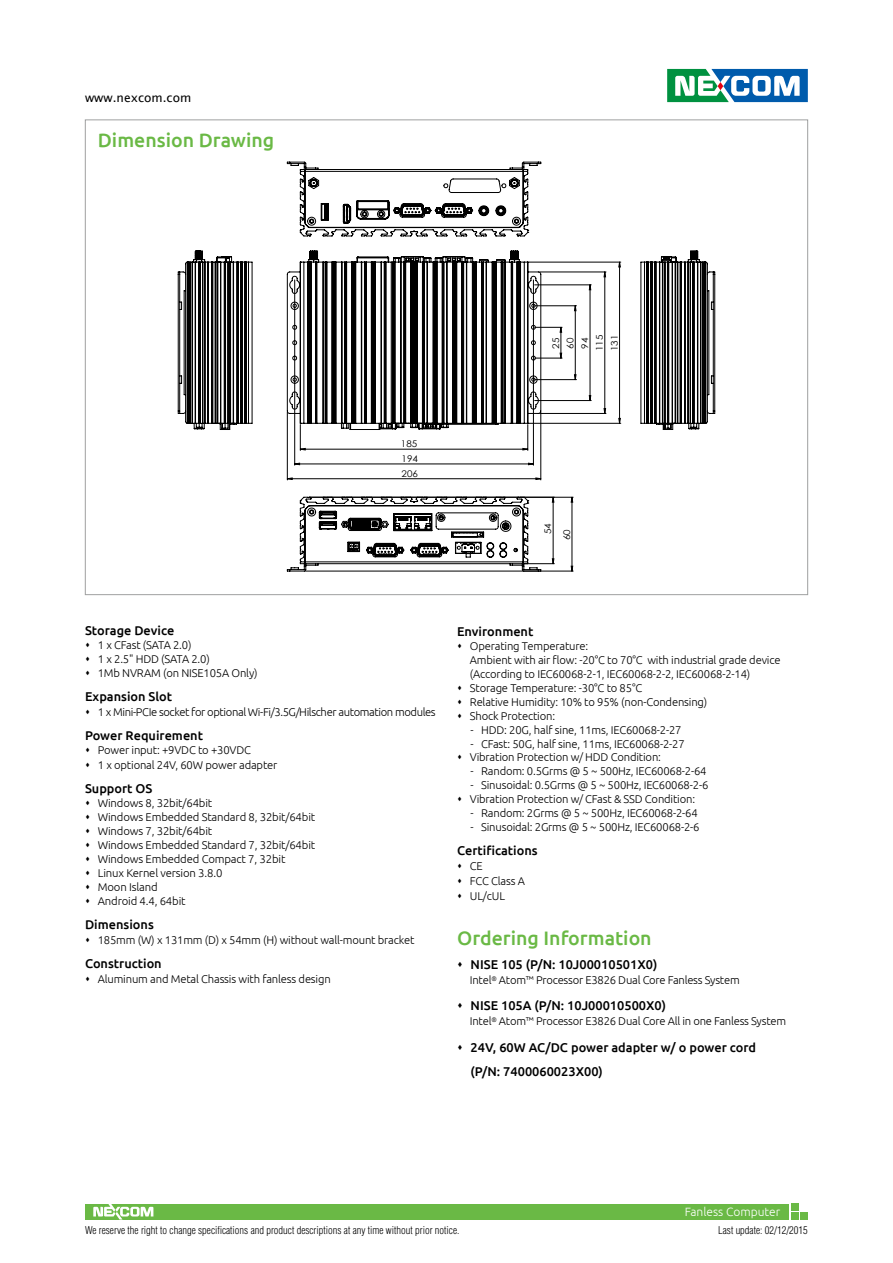
<style>
.page{position:relative;width:893px;height:1263px;background:#fff}
.page>*{position:absolute;margin:0;border:0;box-sizing:border-box;transform-origin:0 0}
.t1{font:500 19.5px "Ubuntu";color:#6ab945}
.t2{font:500 12.75px/24px "Ubuntu";color:#000}
.t3{font:300 12px "Ubuntu";color:#fff}
.t4{font:12px "Lucida Sans Unicode";color:#000}
.t5{font:300 11.25px/14px "Ubuntu";letter-spacing:-.015em;color:#000}
.t6{font:300 11.25px "Ubuntu";letter-spacing:-.035em;color:#000}
.t7{font:300 condensed 10.5px "Helvetica";color:#000}
.t8{font:9.15px/14.7px "Century Gothic";color:#000;scale:1.07 1}
</style>
<div class="page">
<div style="left:85px;top:1204px;width:703px;height:15px;background:#6ab945"></div>
<div style="left:791px;top:1203px;width:7px;height:7px;background:#6ab945"></div>
<div style="left:791px;top:1213px;width:7px;height:7px;background:#6ab945"></div>
<div style="left:801px;top:1213px;width:7px;height:7px;background:#6ab945"></div>
<svg style="left:93px;top:1204px;width:60px;height:15px"></svg>
<hr style="left:305px;top:571px;width:268px;height:1px;background:#000">
<svg style="left:299px;top:251px;width:242px;height:11px"></svg>
<svg style="left:287px;top:162px;width:254px;height:74px"></svg>
<svg style="left:287px;top:262px;width:334px;height:309px"></svg>
<svg style="left:641px;top:251px;width:74px;height:179px"></svg>
<svg style="left:178px;top:251px;width:74px;height:179px"></svg>
<svg style="left:667px;top:69px;width:141px;height:33px"></svg>
<p class="t4" style="left:85px;top:88px;width:108px">www.nexcom.com</p>
<h1 class="t1" style="left:98px;top:128px;width:178px">Dimension Drawing</h1>
<p class="t8" style="left:548px;top:351px;width:17px;rotate:-90deg">25<br>60<br>94<br>115</p>
<p class="t8" style="left:607px;top:351px;width:17px;rotate:-90deg">131</p>
<p class="t8" style="left:401px;top:436px;width:17px">185</p>
<p class="t8" style="left:402px;top:451px;width:17px">194</p>
<p class="t8" style="left:402px;top:466px;width:17px">206</p>
<p class="t8" style="left:538px;top:540px;width:17px;line-height:18.9px;text-indent:6px;rotate:-90deg">54<br>60</p>
<p class="t2" style="left:85px;top:618px;width:91px">Storage Device</p>
<p class="t5" style="left:98px;top:638px;width:161px">1 x CFast (SATA 2.0)<br>1 x 2.5" HDD (SATA 2.0)<br>1Mb NVRAM (on NISE105A Only)</p>
<p class="t2" style="left:85px;top:684px;width:89px">Expansion Slot</p>
<p class="t6" style="left:98px;top:705px;width:339px">1 x Mini-PCIe socket for optional Wi-Fi/3.5G/Hilscher automation modules</p>
<p class="t2" style="left:85px;top:723px;width:120px">Power Requirement</p>
<p class="t5" style="left:98px;top:742px;width:181px;line-height:15px">Power input: +9VDC to +30VDC<br>1 x optional 24V, 60W power adapter</p>
<p class="t2" style="left:85px;top:776px;width:69px">Support OS</p>
<p class="t5" style="left:98px;top:796px;width:219px">Windows 8, 32bit/64bit<br>Windows Embedded Standard 8, 32bit/64bit<br>Windows 7, 32bit/64bit<br>Windows Embedded Standard 7, 32bit/64bit<br>Windows Embedded Compact 7, 32bit<br>Linux Kernel version 3.8.0<br>Moon Island<br>Android 4.4, 64bit</p>
<p class="t2" style="left:85px;top:912px;width:70px">Dimensions</p>
<p class="t5" style="left:98px;top:933px;width:318px">185mm (W) x 131mm (D) x 54mm (H) without wall-mount bracket</p>
<p class="t2" style="left:85px;top:951px;width:78px">Construction</p>
<p class="t5" style="left:98px;top:972px;width:234px">Aluminum and Metal Chassis with fanless design</p>
<p class="t2" style="left:457px;top:619px;width:78px">Environment</p>
<p class="t5" style="left:470px;top:639px;width:312px">Operating Temperature:<br>Ambient with air flow: -20°C to 70°C with industrial grade device (According to IEC60068-2-1, IEC60068-2-2, IEC60068-2-14)<br>Storage Temperature: -30°C to 85°C<br>Relative Humidity: 10% to 95% (non-Condensing)<br>Shock Protection:</p>
<p class="t5" style="left:471px;top:722px;width:212px">- HDD: 20G, half sine, 11ms, IEC60068-2-27</p>
<p class="t5" style="left:470px;top:736px;width:216px">- CFast: 50G, half sine, 11ms, IEC60068-2-27<br>Vibration Protection w/ HDD Condition:</p>
<p class="t5" style="left:471px;top:764px;width:237px">- Random: 0.5Grms @ 5 ~ 500Hz, IEC60068-2-64</p>
<p class="t5" style="left:470px;top:778px;width:240px">- Sinusoidal: 0.5Grms @ 5 ~ 500Hz, IEC60068-2-6<br>Vibration Protection w/ CFast &amp; SSD Condition:</p>
<p class="t5" style="left:471px;top:806px;width:229px">- Random: 2Grms @ 5 ~ 500Hz, IEC60068-2-64</p>
<p class="t5" style="left:471px;top:820px;width:230px">- Sinusoidal: 2Grms @ 5 ~ 500Hz, IEC60068-2-6</p>
<p class="t2" style="left:457px;top:838px;width:82px">Certifications</p>
<p class="t5" style="left:470px;top:858px;width:57px;line-height:15px">CE<br>FCC Class A<br>UL/cUL</p>
<h1 class="t1" style="left:457px;top:926px;width:196px">Ordering Information</h1>
<p class="t2" style="left:471px;top:952px;width:188px">NISE 105 (P/N: 10J00010501X0)</p>
<p class="t5" style="left:470px;top:973px;width:271px">Intel<sup>®</sup> Atom™ Processor E3826 Dual Core Fanless System</p>
<p class="t2" style="left:471px;top:993px;width:197px">NISE 105A (P/N: 10J00010500X0)</p>
<p class="t5" style="left:470px;top:1014px;width:318px">Intel<sup>®</sup> Atom™ Processor E3826 Dual Core All in one Fanless System</p>
<p class="t2" style="left:471px;top:1034px;width:287px">24V, 60W AC/DC power adapter w/ o power cord (P/N: 7400060023X00)</p>
<p class="t3" style="left:685px;top:1205px;width:97px">Fanless Computer</p>
<p class="t7" style="left:85px;top:1224px;width:376px">We reserve the right to change specifications and product descriptions at any time without prior notice.</p>
<p class="t7" style="left:718px;top:1224px;width:91px">Last update: 02/12/2015</p>
</div>
